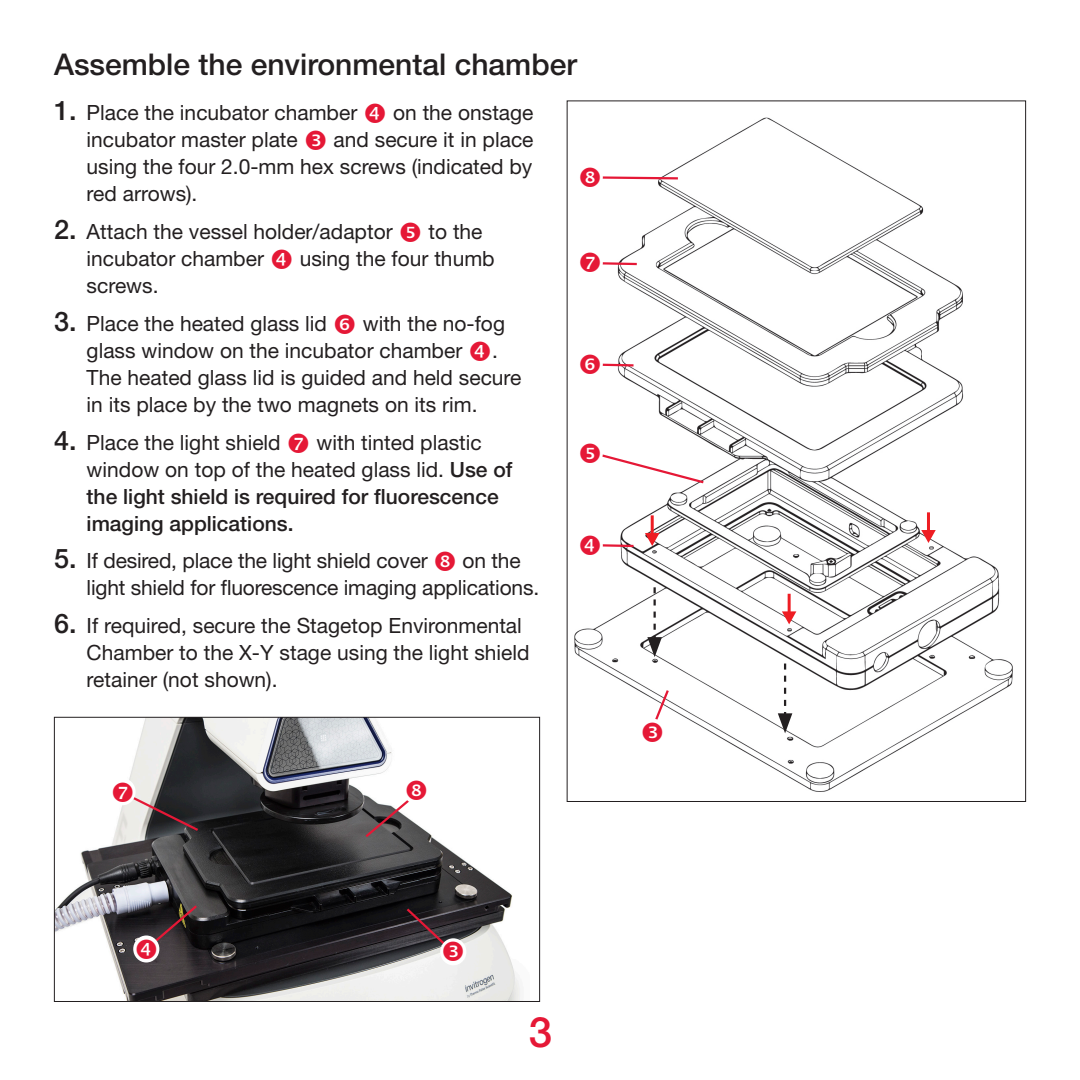
<style>
.page{position:relative;width:1080px;height:1080px;background:#fff}
.page>*{position:absolute;margin:0;border:0;box-sizing:border-box;transform-origin:0 0}
.List_2{font:500 42px "Helvetica Neue LT Std";color:#e51836}
.t1{font:500 30px "Helvetica Neue LT Std";color:#231f20}
.List_1{font:21px/27px "Helvetica Neue LT Std";color:#231f20}
.List_2-2{font:21px/27px "Helvetica Neue LT Std";color:#231f20}
.List_2-3{font:500 21px/27px "Helvetica Neue LT Std";color:#231f20}
.s1{font-weight:500;font-size:27px}
.s2{font-weight:400}
</style>
<div class="page">
<img style="left:56px;top:719px;width:465px;height:281px">
<div style="left:54px;top:717px;width:486px;height:285px;border:1px solid #231f20"></div>
<div style="left:403px;top:777px;width:27px;height:27px;border:3px solid #fff;border-radius:50%"></div>
<div style="left:109px;top:778px;width:27px;height:27px;border:3px solid #fff;border-radius:50%"></div>
<div style="left:133px;top:936px;width:26px;height:27px;border:3px solid #fff;border-radius:50%"></div>
<div style="left:440px;top:938px;width:26px;height:27px;border:3px solid #fff;border-radius:50%"></div>
<img style="left:574px;top:117px;width:439px;height:675px">
<svg style="left:647px;top:587px;width:15px;height:70px"></svg>
<svg style="left:778px;top:664px;width:14px;height:69px"></svg>
<hr style="left:651px;top:515px;width:3px;height:20px;background:#ee1d23">
<svg style="left:645px;top:533px;width:14px;height:13px"></svg>
<hr style="left:788px;top:594px;width:3px;height:20px;background:#ee1d23">
<svg style="left:782px;top:611px;width:14px;height:13px"></svg>
<hr style="left:927px;top:512px;width:3px;height:20px;background:#ee1d23">
<svg style="left:921px;top:530px;width:15px;height:13px"></svg>
<hr style="left:588px;top:544px;width:46px;height:3px;background:#e51836">
<svg style="left:603px;top:363px;width:31px;height:4px"></svg>
<hr style="left:591px;top:262px;width:46px;height:3px;background:#e51836">
<hr style="left:595px;top:176px;width:83px;height:3px;background:#e51836">
<div style="left:577px;top:440px;width:26px;height:27px;border:3px solid #fff;border-radius:50%"></div>
<div style="left:577px;top:164px;width:26px;height:27px;border:3px solid #fff;border-radius:50%"></div>
<div style="left:577px;top:532px;width:26px;height:27px;border:3px solid #fff;border-radius:50%"></div>
<div style="left:577px;top:351px;width:26px;height:27px;border:3px solid #fff;border-radius:50%"></div>
<div style="left:577px;top:249px;width:26px;height:27px;border:3px solid #fff;border-radius:50%"></div>
<div style="left:640px;top:719px;width:26px;height:27px;border:3px solid #fff;border-radius:50%"></div>
<svg style="left:113px;top:782px;width:88px;height:51px;background:#878081"></svg>
<svg style="left:363px;top:781px;width:63px;height:59px"></svg>
<svg style="left:137px;top:903px;width:62px;height:56px;background:#504648"></svg>
<svg style="left:404px;top:906px;width:59px;height:55px"></svg>
<svg style="left:580px;top:443px;width:126px;height:42px"></svg>
<svg style="left:580px;top:167px;width:20px;height:20px"></svg>
<svg style="left:580px;top:535px;width:20px;height:20px"></svg>
<svg style="left:580px;top:354px;width:20px;height:20px"></svg>
<svg style="left:580px;top:253px;width:20px;height:19px"></svg>
<svg style="left:643px;top:688px;width:28px;height:54px"></svg>
<p class="t1" style="left:54px;top:47px;width:524px">Assemble the environmental chamber</p>
<p class="List_1" style="left:54px;top:99px;width:305px"><span class="s1">1.</span> Place the incubator chamber</p>
<p class="List_1" style="left:393px;top:99px;width:142px">on the onstage</p>
<p class="List_1" style="left:87px;top:126px;width:213px">incubator master plate</p>
<p class="List_1" style="left:87px;top:126px;width:448px;text-align:justify;text-indent:247px">and secure it in place using the four 2.0-mm hex screws (indicated by red arrows).</p>
<p class="List_2-2" style="left:54px;top:218px;width:340px"><span class="s1">2.</span> Attach the vessel holder/adaptor</p>
<p class="List_2-2" style="left:428px;top:218px;width:56px">to the</p>
<p class="List_2-2" style="left:87px;top:245px;width:179px">incubator chamber</p>
<p class="List_2-2" style="left:300px;top:245px;width:196px">using the four thumb</p>
<p class="List_2-2" style="left:87px;top:272px;width:73px">screws.</p>
<p class="List_2-2" style="left:54px;top:310px;width:274px"><span class="s1">3.</span> Place the heated glass lid</p>
<p class="List_2-2" style="left:87px;top:310px;width:420px;text-indent:276px">with the no-fog glass window on the incubator chamber</p>
<p class="List_2-2" style="left:87px;top:337px;width:436px;text-indent:406px">.<br>The heated glass lid is guided and held secure in its place by the two magnets on its rim.</p>
<p class="List_2-2" style="left:54px;top:428px;width:228px"><span class="s1">4.</span> Place the light shield</p>
<p class="List_2-3" style="left:87px;top:428px;width:427px;text-indent:230px"><span class="s2">with tinted plastic window on top of the heated glass lid.</span> Use of the light shield is required for fluorescence imaging applications.</p>
<p class="List_1" style="left:54px;top:547px;width:375px"><span class="s1">5.</span> If desired, place the light shield cover</p>
<p class="List_1" style="left:87px;top:547px;width:454px;text-indent:376px">on the light shield for fluorescence imaging applications.</p>
<p class="List_1" style="left:87px;top:612px;width:445px;text-indent:-32px"><span class="s1">6.</span> If required, secure the Stagetop Environmental<br>Chamber to the X-Y stage using the light shield retainer (not shown).</p>
<p class="List_2" style="left:529px;top:1007px;width:25px">3</p>
</div>
